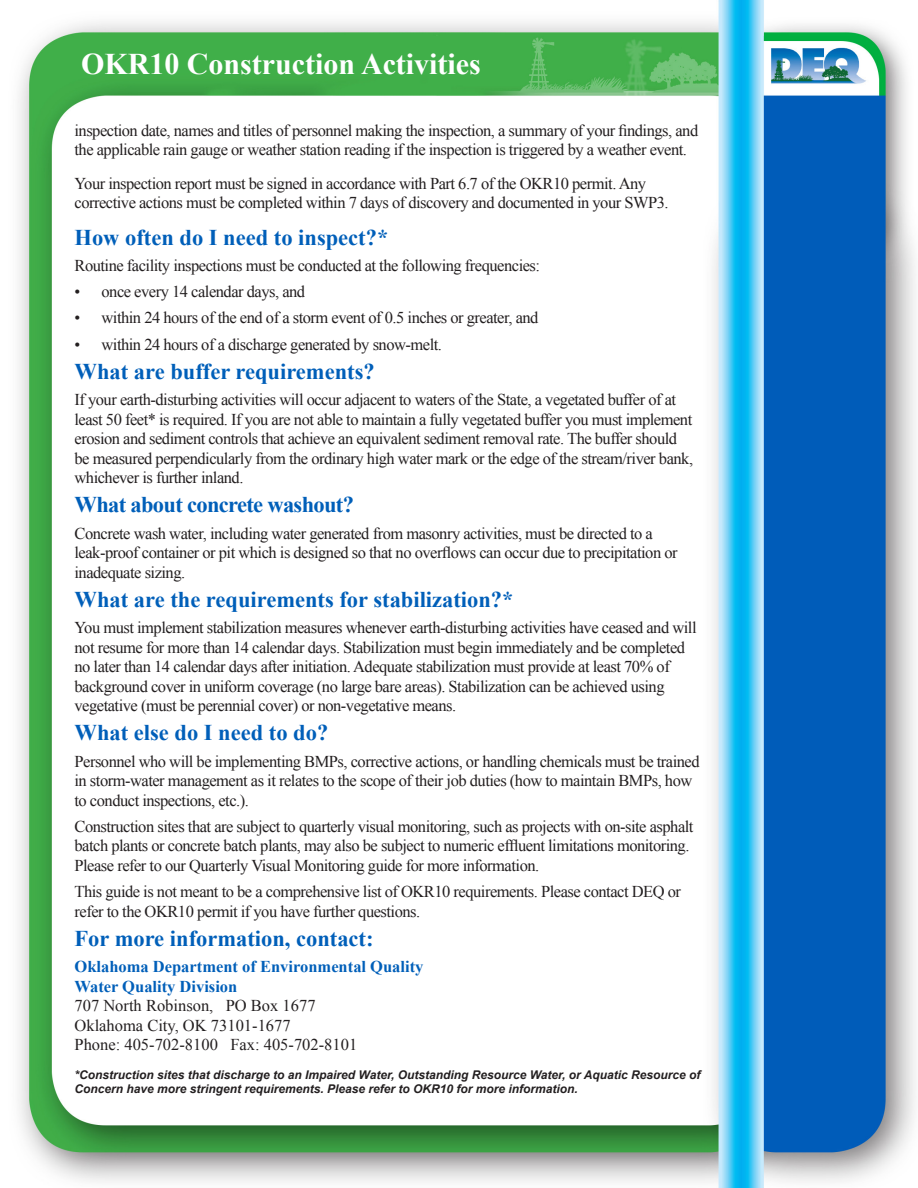
<style>
.page{position:relative;width:918px;height:1188px;background:#fff}
.page>*{position:absolute;margin:0;border:0;box-sizing:border-box;transform-origin:0 0}
._1_White_Headline{font:700 30px "Times New Roman";color:#fff}
._2_Blue_Subhead{font:700 22.5px "Times New Roman";color:#005fb9}
._2_Blue_Subhead-2{font:700 22.5px "Times New Roman";letter-spacing:-.03em;color:#005fb9}
._3_body_simple{font:16.5px/19.5px "Times New Roman";letter-spacing:-.03em;color:#231f20}
._3_body_simple-2{font:16.5px/19.5px "Times New Roman";color:#231f20}
._4_body_bulleted{font:16.5px "Times New Roman";letter-spacing:-.03em;color:#231f20}
._6_caption{font:italic 700 12px/14.4px "Arial";color:#231f20}
.s1{font-weight:700;color:#005fb9}
</style>
<div class="page">
<img style="left:18px;top:0;width:898px;height:1188px">
<p class="_1_White_Headline" style="left:81px;top:43px;width:401px">OKR10 Construction Activities</p>
<p class="_3_body_simple" style="left:75px;top:120px;width:625px">inspection date, names and titles of personnel making the inspection, a summary of your findings, and the applicable rain gauge or weather station reading if the inspection is triggered by a weather event.</p>
<p class="_3_body_simple" style="left:75px;top:173px;width:596px">Your inspection report must be signed in accordance with Part 6.7 of the OKR10 permit. Any corrective actions must be completed within 7 days of discovery and documented in your SWP3.</p>
<p class="_2_Blue_Subhead" style="left:75px;top:222px;width:315px">How often do I need to inspect?*</p>
<p class="_3_body_simple" style="left:75px;top:255px;width:467px">Routine facility inspections must be conducted at the following frequencies:</p>
<p class="_4_body_bulleted" style="left:75px;top:281px;width:232px">• once every 14 calendar days, and</p>
<p class="_4_body_bulleted" style="left:75px;top:307px;width:466px">• within 24 hours of the end of a storm event of 0.5 inches or greater, and</p>
<p class="_4_body_bulleted" style="left:75px;top:333px;width:369px">• within 24 hours of a discharge generated by snow-melt.</p>
<p class="_2_Blue_Subhead" style="left:75px;top:356px;width:302px">What are buffer requirements?</p>
<p class="_3_body_simple" style="left:75px;top:390px;width:620px">If your earth-disturbing activities will occur adjacent to waters of the State, a vegetated buffer of at least 50 feet* is required. If you are not able to maintain a fully vegetated buffer you must implement erosion and sediment controls that achieve an equivalent sediment removal rate. The buffer should be measured perpendicularly from the ordinary high water mark or the edge of the stream/river bank, whichever is further inland.</p>
<p class="_2_Blue_Subhead-2" style="left:75px;top:489px;width:281px">What about concrete washout?</p>
<p class="_3_body_simple" style="left:75px;top:523px;width:605px">Concrete wash water, including water generated from masonry activities, must be directed to a leak-proof container or pit which is designed so that no overflows can occur due to precipitation or inadequate sizing.</p>
<p class="_2_Blue_Subhead" style="left:75px;top:584px;width:440px">What are the requirements for stabilization?*</p>
<p class="_3_body_simple" style="left:75px;top:618px;width:624px">You must implement stabilization measures whenever earth-disturbing activities have ceased and will not resume for more than 14 calendar days. Stabilization must begin immediately and be completed no later than 14 calendar days after initiation. Adequate stabilization must provide at least 70% of background cover in uniform coverage (no large bare areas). Stabilization can be achieved using vegetative (must be perennial cover) or non-vegetative means.</p>
<p class="_2_Blue_Subhead" style="left:75px;top:717px;width:255px">What else do I need to do?</p>
<p class="_3_body_simple" style="left:75px;top:751px;width:627px">Personnel who will be implementing BMPs, corrective actions, or handling chemicals must be trained in storm-water management as it relates to the scope of their job duties (how to maintain BMPs, how to conduct inspections, etc.).</p>
<p class="_3_body_simple" style="left:75px;top:816px;width:621px">Construction sites that are subject to quarterly visual monitoring, such as projects with on-site asphalt batch plants or concrete batch plants, may also be subject to numeric effluent limitations monitoring.<br>Please refer to our Quarterly Visual Monitoring guide for more information.</p>
<p class="_3_body_simple" style="left:75px;top:882px;width:608px">This guide is not meant to be a comprehensive list of OKR10 requirements. Please contact DEQ or refer to the OKR10 permit if you have further questions.</p>
<p class="_2_Blue_Subhead" style="left:75px;top:923px;width:301px">For more information, contact:</p>
<p class="_3_body_simple-2" style="left:75px;top:957px;width:350px"><span class="s1">Oklahoma Department of Environmental Quality Water Quality Division<br></span>707 North Robinson, PO Box 1677<br>Oklahoma City, OK 73101-1677<br>Phone: 405-702-8100 Fax: 405-702-8101</p>
<p class="_6_caption" style="left:75px;top:1068px;width:627px">*Construction sites that discharge to an Impaired Water, Outstanding Resource Water, or Aquatic Resource of<br>Concern have more stringent requirements. Please refer to OKR10 for more information.</p>
</div>
